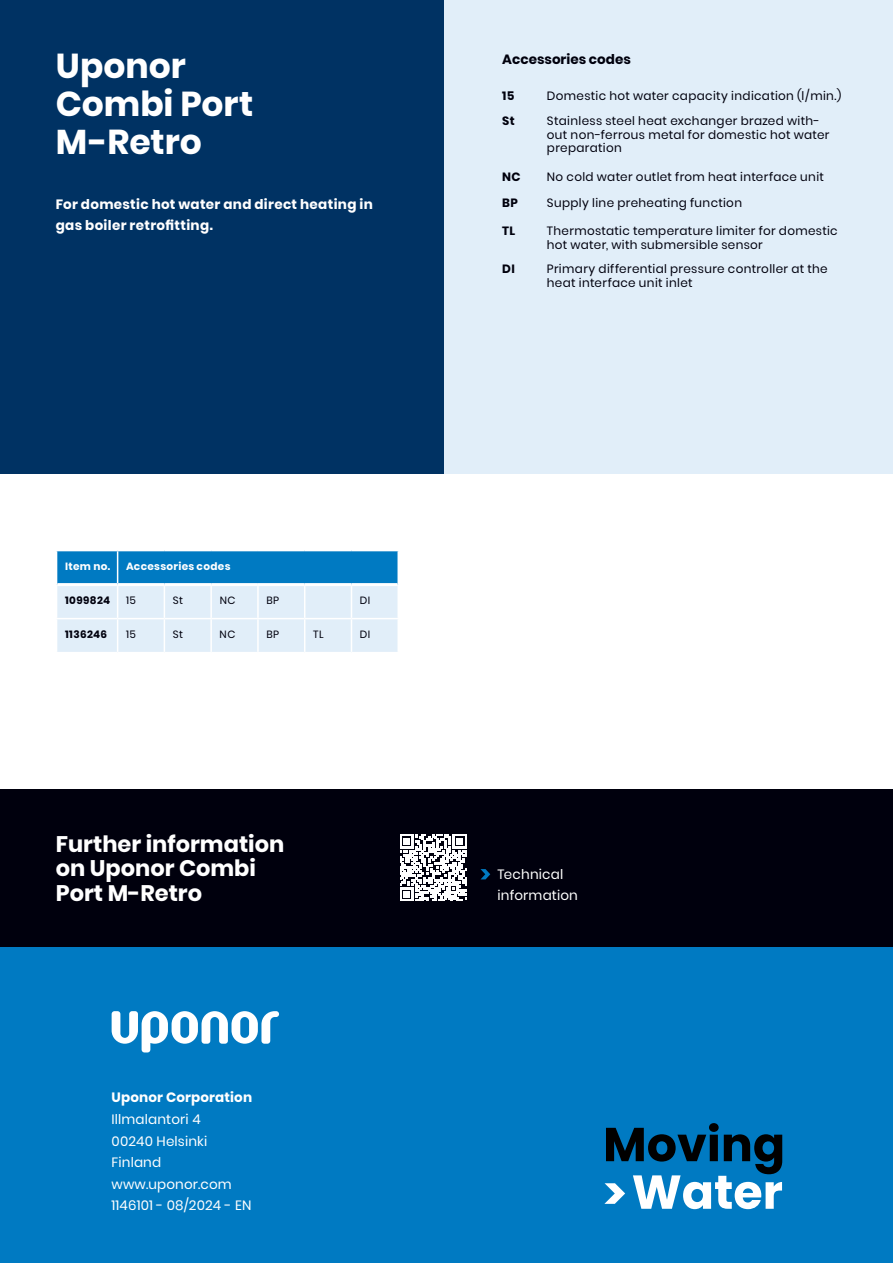
<style>
.page{position:relative;width:893px;height:1263px;background:#fff}
.page>*{position:absolute;margin:0;border:0;box-sizing:border-box;transform-origin:0 0}
.t1{font:700 34.5px/38px "Poppins";color:#fff}
.t2{font:700 22.5px/24.8px "Poppins";color:#fff}
.t3{font:13.5px/21.6px "Poppins";letter-spacing:.01em;color:#fff}
.t4{font:700 13.5px/20.2px "Poppins";letter-spacing:.025em;color:#fff}
.t5{font:700 13.5px "Poppins";color:#00000d}
.t6{font:12px/13.5px "Poppins";letter-spacing:.03em;color:#00000d}
.t7{font:700 12px "Poppins";letter-spacing:.035em;color:#00000d}
.t8{font:700 10.5px "Poppins";letter-spacing:.03em;color:#fff}
.t9{font:10.5px "Poppins";letter-spacing:.04em;color:#00000d}
.t10{font:700 10.5px "Poppins";letter-spacing:.035em;color:#00000d}
</style>
<div class="page">
<div style="left:0;top:0;width:445px;height:474px;background:#003263"></div>
<div style="left:0;top:789px;width:893px;height:158px;background:#00000d"></div>
<div style="left:445px;top:0;width:448px;height:474px;background:#e1eef9"></div>
<svg style="left:57px;top:551px;width:340px;height:101px;background:#97c7e6"></svg>
<hr style="left:117px;top:551px;width:1px;height:32px;background:#fff">
<hr style="left:117px;top:586px;width:1px;height:32px;background:#fff">
<hr style="left:164px;top:586px;width:1px;height:32px;background:#fff">
<hr style="left:210px;top:586px;width:2px;height:32px;background:#fff">
<hr style="left:257px;top:586px;width:2px;height:32px;background:#fff">
<hr style="left:304px;top:586px;width:1px;height:32px;background:#fff">
<hr style="left:351px;top:586px;width:1px;height:32px;background:#fff">
<hr style="left:56px;top:618px;width:62px;height:1px;background:#fff">
<hr style="left:118px;top:618px;width:46px;height:1px;background:#fff">
<hr style="left:117px;top:619px;width:1px;height:33px;background:#fff">
<hr style="left:164px;top:618px;width:47px;height:1px;background:#fff">
<hr style="left:164px;top:619px;width:1px;height:33px;background:#fff">
<hr style="left:211px;top:618px;width:47px;height:1px;background:#fff">
<hr style="left:210px;top:619px;width:2px;height:33px;background:#fff">
<hr style="left:258px;top:618px;width:47px;height:1px;background:#fff">
<hr style="left:257px;top:619px;width:2px;height:33px;background:#fff">
<hr style="left:305px;top:618px;width:46px;height:1px;background:#fff">
<hr style="left:304px;top:619px;width:1px;height:33px;background:#fff">
<hr style="left:351px;top:618px;width:48px;height:1px;background:#fff">
<hr style="left:351px;top:619px;width:1px;height:33px;background:#fff">
<hr style="left:57px;top:583px;width:61px;height:3px;background:#fff">
<hr style="left:118px;top:583px;width:46px;height:3px;background:#fff">
<hr style="left:164px;top:583px;width:47px;height:3px;background:#fff">
<hr style="left:211px;top:583px;width:47px;height:3px;background:#fff">
<hr style="left:258px;top:583px;width:47px;height:3px;background:#fff">
<hr style="left:305px;top:583px;width:46px;height:3px;background:#fff">
<hr style="left:351px;top:583px;width:46px;height:3px;background:#fff">
<svg style="left:480px;top:869px;width:10px;height:10px"></svg>
<svg style="left:400px;top:834px;width:67px;height:67px"></svg>
<div style="left:0;top:947px;width:893px;height:316px;background:#007ac2"></div>
<svg style="left:604px;top:1123px;width:178px;height:86px"></svg>
<svg style="left:112px;top:1011px;width:167px;height:41px"></svg>
<h1 class="t1" style="left:56px;top:47px;width:199px">Uponor<br>Combi Port<br>M-Retro</h1>
<p class="t4" style="left:56px;top:195px;width:319px">For domestic hot water and direct heating in gas boiler retrofitting.</p>
<p class="t8" style="left:65px;top:560px;width:47px">Item no.</p>
<p class="t8" style="left:126px;top:560px;width:106px">Accessories codes</p>
<p class="t10" style="left:65px;top:594px;width:47px">1099824</p>
<p class="t9" style="left:126px;top:594px;width:11px">15</p>
<p class="t9" style="left:173px;top:594px;width:12px">St</p>
<p class="t9" style="left:220px;top:594px;width:17px">NC</p>
<p class="t9" style="left:266px;top:594px;width:14px">BP</p>
<p class="t9" style="left:360px;top:594px;width:12px">DI</p>
<p class="t10" style="left:65px;top:628px;width:44px">1136246</p>
<p class="t9" style="left:126px;top:628px;width:11px">15</p>
<p class="t9" style="left:173px;top:628px;width:12px">St</p>
<p class="t9" style="left:220px;top:628px;width:17px">NC</p>
<p class="t9" style="left:266px;top:628px;width:14px">BP</p>
<p class="t9" style="left:313px;top:628px;width:12px">TL</p>
<p class="t9" style="left:360px;top:628px;width:12px">DI</p>
<h2 class="t2" style="left:56px;top:831px;width:230px">Further information on Uponor Combi<br>Port M-Retro</h2>
<p class="t4" style="left:112px;top:1087px;width:142px">Uponor Corporation</p>
<p class="t3" style="left:112px;top:1108px;width:141px">Illmalantori 4<br>00240 Helsinki<br>Finland www.uponor.com<br>1146101 - 08/2024 - EN</p>
<p class="t5" style="left:502px;top:51px;width:130px">Accessories codes</p>
<p class="t7" style="left:502px;top:89px;width:14px">15</p>
<p class="t6" style="left:547px;top:89px;width:296px">Domestic hot water capacity indication (l/min.)</p>
<p class="t7" style="left:502px;top:114px;width:14px">St</p>
<p class="t6" style="left:547px;top:114px;width:284px">Stainless steel heat exchanger brazed with&shy;out non-ferrous metal for domestic hot water preparation</p>
<p class="t7" style="left:502px;top:170px;width:20px">NC</p>
<p class="t6" style="left:547px;top:170px;width:279px">No cold water outlet from heat interface unit</p>
<p class="t7" style="left:502px;top:196px;width:17px">BP</p>
<p class="t6" style="left:547px;top:196px;width:197px">Supply line preheating function</p>
<p class="t7" style="left:502px;top:224px;width:15px">TL</p>
<p class="t6" style="left:547px;top:224px;width:292px">Thermostatic temperature limiter for domestic hot water, with submersible sensor</p>
<p class="t7" style="left:502px;top:262px;width:14px">DI</p>
<p class="t6" style="left:547px;top:262px;width:282px">Primary differential pressure controller at the heat interface unit inlet</p>
<p class="t3" style="left:497px;top:865px;width:82px;line-height:20.2px">Technical information</p>
</div>
